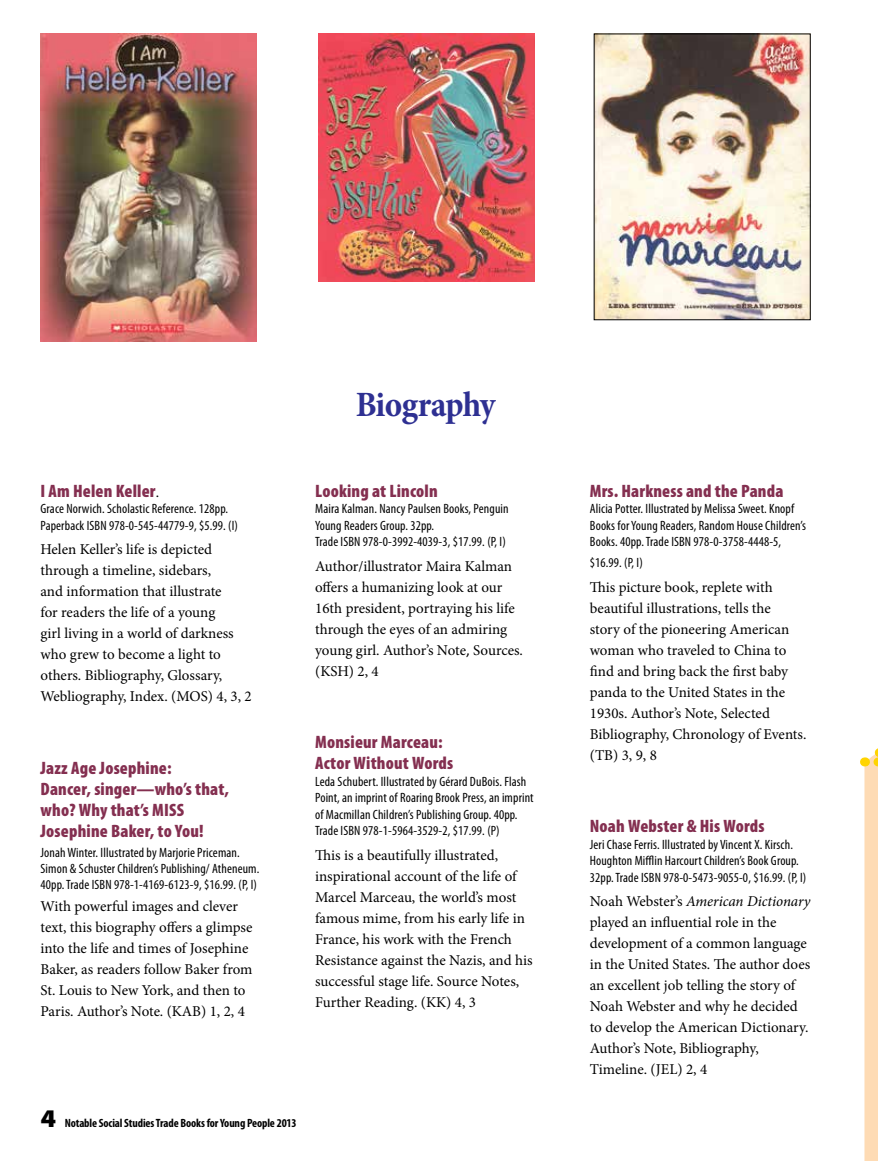
<style>
.page{position:relative;width:878px;height:1161px;background:#fff}
.page>*{position:absolute;margin:0;border:0;box-sizing:border-box;transform-origin:0 0}
.t1{font:700 condensed 36px "Minion Pro";letter-spacing:-.02em;color:#2e3092}
.t2{font:900 condensed 18px/21px "Myriad Pro";letter-spacing:.01em;color:#842f50}
.t3{font:15px/21px "Minion Pro";letter-spacing:-.005em;color:#000}
.t4{font:condensed 13.5px/16.5px "Myriad Pro";letter-spacing:.01em;color:#000}
.t5{font:700 condensed 12px "Myriad Pro";letter-spacing:-.01em;color:#000}
.s1{font-family:"Minion Pro";font-weight:400;font-stretch:normal;font-size:15px;color:#000}
.s2{font-family:"Calibri"}
.s3{font-weight:900;font-stretch:semi-expanded;font-size:25.5px}
.s4{font-style:italic}
</style>
<div class="page">
<img style="left:596px;top:36px;width:212px;height:282px">
<img style="left:318px;top:34px;width:216px;height:247px">
<img style="left:40px;top:34px;width:216px;height:307px">
<svg style="left:864px;top:748px;width:14px;height:413px;background:#fedcb4"></svg>
<p class="t2" style="left:40px;top:481px;width:120px">I Am Helen Keller<span class="s1">.</span></p>
<p class="t4" style="left:40px;top:500px;width:199px">Grace Norwich. Scholastic Reference. 128pp.<br>Paperback ISBN 978-0-545-44779-9, $5.99. (I)</p>
<p class="t3" style="left:40px;top:539px;width:213px">Helen Keller’s life is depicted through a timeline, sidebars,<br>and information that illustrate<br>for readers the life of a young<br>girl living in a world of darkness who grew to become a light to others. Bibliography, Glossary,<br>Webliography, Index. (MOS) 4, 3, 2</p>
<p class="t2" style="left:40px;top:757px;width:190px">Jazz Age Josephine:<br>Dancer, singer—who’s that, who? Why that’s MISS<br>Josephine Baker, to You!</p>
<p class="t4" style="left:40px;top:844px;width:220px">Jonah Winter. Illustrated by Marjorie Priceman.<br>Simon &amp; Schuster Children’s Publishing/ Atheneum.<br>40pp. Trade ISBN 978-1-4169-6123-9, $16.99. (P, I)</p>
<p class="t3" style="left:40px;top:895px;width:213px">With powerful images and clever text, this biography offers a glimpse into the life and times of Josephine Baker, as readers follow Baker from St. Louis to New York, and then to Paris. Author’s Note. (KAB) 1, 2, 4</p>
<h1 class="t1" style="left:356px;top:379px;width:141px">Biography</h1>
<p class="t2" style="left:315px;top:481px;width:124px">Looking at Lincoln</p>
<p class="t4" style="left:315px;top:500px;width:195px">Maira Kalman. Nancy Paulsen Books, Penguin<br>Young Readers Group. 32pp.<br>Trade ISBN 978-0-3992-4039-3, $17.99. (P, I)</p>
<p class="t3" style="left:315px;top:555px;width:209px">Author/illustrator Maira Kalman offers a humanizing look at our<br>16th president, portraying his life through the eyes of an admiring young girl. Author’s Note<span class="s2">,</span> Sources. (KSH) 2, 4</p>
<p class="t2" style="left:315px;top:732px;width:140px">Monsieur Marceau:<br>Actor Without Words</p>
<p class="t4" style="left:315px;top:773px;width:220px">Leda Schubert. Illustrated by Gérard DuBois. Flash Point, an imprint of Roaring Brook Press, an imprint of Macmillan Children’s Publishing Group. 40pp.<br>Trade ISBN 978-1-5964-3529-2, $17.99. (P)</p>
<p class="t3" style="left:315px;top:844px;width:219px">This is a beautifully illustrated, inspirational account of the life of Marcel Marceau, the world’s most famous mime, from his early life in France, his work with the French Resistance against the Nazis, and his successful stage life. Source Notes, Further Reading. (KK) 4, 3</p>
<p class="t5" style="left:40px;top:1115px;width:258px"><span class="s3">4</span> Notable Social Studies Trade Books for Young People 2013</p>
<p class="t2" style="left:590px;top:481px;width:195px">Mrs. Harkness and the Panda</p>
<p class="t4" style="left:590px;top:500px;width:218px">Alicia Potter. Illustrated by Melissa Sweet. Knopf<br>Books for Young Readers, Random House Children’s<br>Books. 40pp. Trade ISBN 978-0-3758-4448-5,</p>
<p class="t4" style="left:590px;top:554px;width:54px">$16.99. (P, I)</p>
<p class="t3" style="left:590px;top:576px;width:218px">This picture book, replete with beautiful illustrations, tells the<br>story of the pioneering American woman who traveled to China to find and bring back the first baby panda to the United States in the<br>1930s. Author’s Note, Selected<br>Bibliography, Chronology of Events. (TB) 3, 9, 8</p>
<p class="t2" style="left:590px;top:816px;width:176px">Noah Webster &amp; His Words</p>
<p class="t4" style="left:590px;top:836px;width:218px">Jeri Chase Ferris. Illustrated by Vincent X. Kirsch.<br>Houghton Mifflin Harcourt Children’s Book Group.<br>32pp. Trade ISBN 978-0-5473-9055-0, $16.99. (P, I)</p>
<p class="t3" style="left:590px;top:891px;width:222px">Noah Webster’s <span class="s4">American Dictionary </span>played an influential role in the development of a common language in the United States. The author does an excellent job telling the story of<br>Noah Webster and why he decided to develop the American Dictionary.<br>Author’s Note, Bibliography,<br>Timeline. (JEL) 2, 4</p>
</div>
